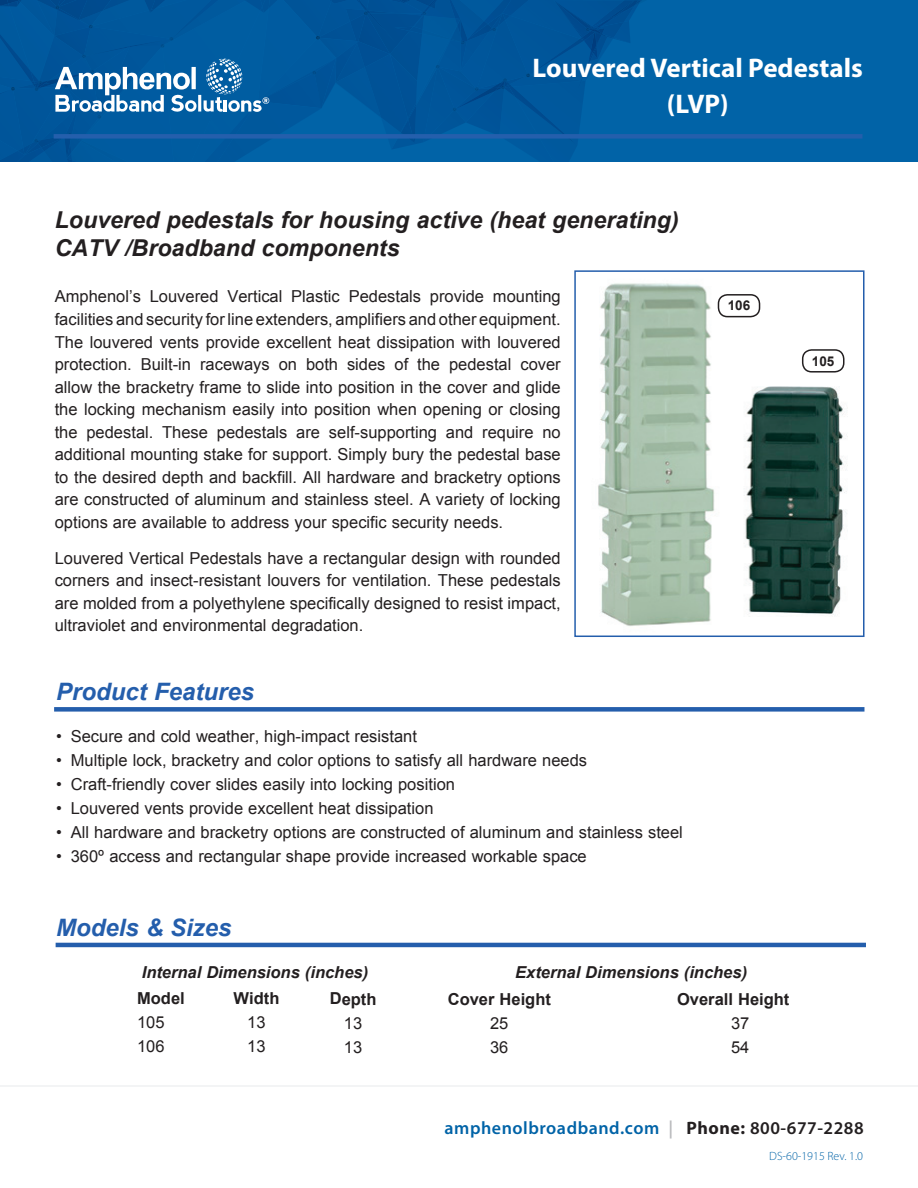
<style>
.page{position:relative;width:918px;height:1188px;background:#fff}
.page>*{position:absolute;margin:0;border:0;box-sizing:border-box;transform-origin:0 0}
.t1{font:700 27px/36px "Myriad Pro";color:#fff;text-align:center}
.t2{font:italic 700 24px "Arial";color:#245eac}
.t3{font:italic 700 23.25px/27.9px "Arial";color:#231f20}
.t4{font:600 18px "Myriad Pro";letter-spacing:.03em;color:#0163a7}
.t5{font:16.5px/22.5px "Arial";color:#231f20;text-align:justify}
.t6{font:italic 700 16.5px "Arial";color:#231f20}
.t7{font:700 16.5px "Arial";color:#231f20}
.t8{font:700 13.5px "Arial";color:#231f20}
.t9{font:300 12px "Myriad Pro";color:#0163a7}
.s1{color:#b8b9bc}
.s2{font-weight:700;color:#231f20}
.s3{color:#231f20}
</style>
<div class="page">
<div style="left:0;top:0;width:918px;height:165px;background:#0163a7"></div>
<svg style="left:0;top:0;width:642px;height:162px"></svg>
<div style="left:0;top:162px;width:918px;height:432px;background:#fff"></div>
<hr style="left:0;top:1085px;width:918px;height:2px;background:#f3f4f5">
<hr style="left:56px;top:943px;width:810px;height:4px;background:#245eac">
<div style="left:54px;top:707px;width:810px;height:5px;background:#245eac"></div>
<div style="left:54px;top:134px;width:808px;height:5px;background:#245fac"></div>
<img style="left:598px;top:283px;width:250px;height:344px">
<div style="left:574px;top:270px;width:291px;height:367px;border:2px solid #245eac"></div>
<div style="left:803px;top:350px;width:41px;height:22px;background:#fff;border-radius:9px"></div>
<div style="left:802px;top:349px;width:42px;height:24px;border:2px solid #231f20;border-radius:9px"></div>
<div style="left:718px;top:295px;width:42px;height:22px;background:#fff;border-radius:9px"></div>
<div style="left:718px;top:294px;width:42px;height:23px;border:2px solid #231f20;border-radius:9px"></div>
<h1 class="t1" style="left:533px;top:49px;width:332px">Louvered Vertical Pedestals (LVP)</h1>
<h3 class="t3" style="left:55px;top:207px;width:626px">Louvered pedestals for housing active (heat generating)<br>CATV /Broadband components</h3>
<p class="t5" style="left:55px;top:286px;width:508px">Amphenol’s Louvered Vertical Plastic Pedestals provide mounting facilities and security for line extenders, amplifiers and other equipment.<br>The louvered vents provide excellent heat dissipation with louvered protection. Built-in raceways on both sides of the pedestal cover allow the bracketry frame to slide into position in the cover and glide the locking mechanism easily into position when opening or closing the pedestal. These pedestals are self-supporting and require no additional mounting stake for support. Simply bury the pedestal base to the desired depth and backfill. All hardware and bracketry options are constructed of aluminum and stainless steel. A variety of locking options are available to address your specific security needs.</p>
<p class="t5" style="left:55px;top:547px;width:508px">Louvered Vertical Pedestals have a rectangular design with rounded corners and insect-resistant louvers for ventilation. These pedestals are molded from a polyethylene specifically designed to resist impact, ultraviolet and environmental degradation.</p>
<h2 class="t2" style="left:56px;top:676px;width:200px">Product Features</h2>
<p class="t5" style="left:56px;top:725px;width:362px">• Secure and cold weather, high-impact resistant</p>
<p class="t5" style="left:56px;top:749px;width:532px">• Multiple lock, bracketry and color options to satisfy all hardware needs</p>
<p class="t5" style="left:56px;top:773px;width:400px">• Craft-friendly cover slides easily into locking position</p>
<p class="t5" style="left:56px;top:797px;width:379px">• Louvered vents provide excellent heat dissipation</p>
<p class="t5" style="left:56px;top:822px;width:628px">• All hardware and bracketry options are constructed of aluminum and stainless steel</p>
<p class="t5" style="left:56px;top:846px;width:532px">• 360º access and rectangular shape provide increased workable space</p>
<p class="t8" style="left:728px;top:297px;width:24px">106</p>
<h2 class="t2" style="left:56px;top:912px;width:177px">Models &amp; Sizes</h2>
<p class="t6" style="left:142px;top:961px;width:228px">Internal Dimensions (inches)</p>
<p class="t6" style="left:515px;top:962px;width:233px">External Dimensions (inches)</p>
<p class="t7" style="left:137px;top:988px;width:49px">Model</p>
<p class="t7" style="left:234px;top:988px;width:47px">Width</p>
<p class="t7" style="left:330px;top:988px;width:48px">Depth</p>
<p class="t7" style="left:448px;top:988px;width:105px">Cover Height</p>
<p class="t7" style="left:677px;top:988px;width:114px">Overall Height</p>
<p class="t5" style="left:137px;top:1011px;width:29px">105</p>
<p class="t5" style="left:247px;top:1012px;width:20px">13</p>
<p class="t5" style="left:344px;top:1012px;width:20px">13</p>
<p class="t5" style="left:490px;top:1012px;width:20px">25</p>
<p class="t5" style="left:731px;top:1012px;width:20px">37</p>
<p class="t5" style="left:137px;top:1035px;width:29px">106</p>
<p class="t5" style="left:247px;top:1036px;width:20px">13</p>
<p class="t5" style="left:344px;top:1036px;width:20px">13</p>
<p class="t5" style="left:490px;top:1036px;width:20px">36</p>
<p class="t5" style="left:731px;top:1036px;width:20px">54</p>
<p class="t8" style="left:812px;top:352px;width:24px">105</p>
<p class="t4" style="left:445px;top:1116px;width:421px">amphenolbroadband.com <span class="s1">|</span> <span class="s2">Phone:</span> <span class="s3">800-677-2288</span></p>
<p class="t9" style="left:769px;top:1148px;width:95px">DS-60-1915 Rev. 1.0</p>
</div>
